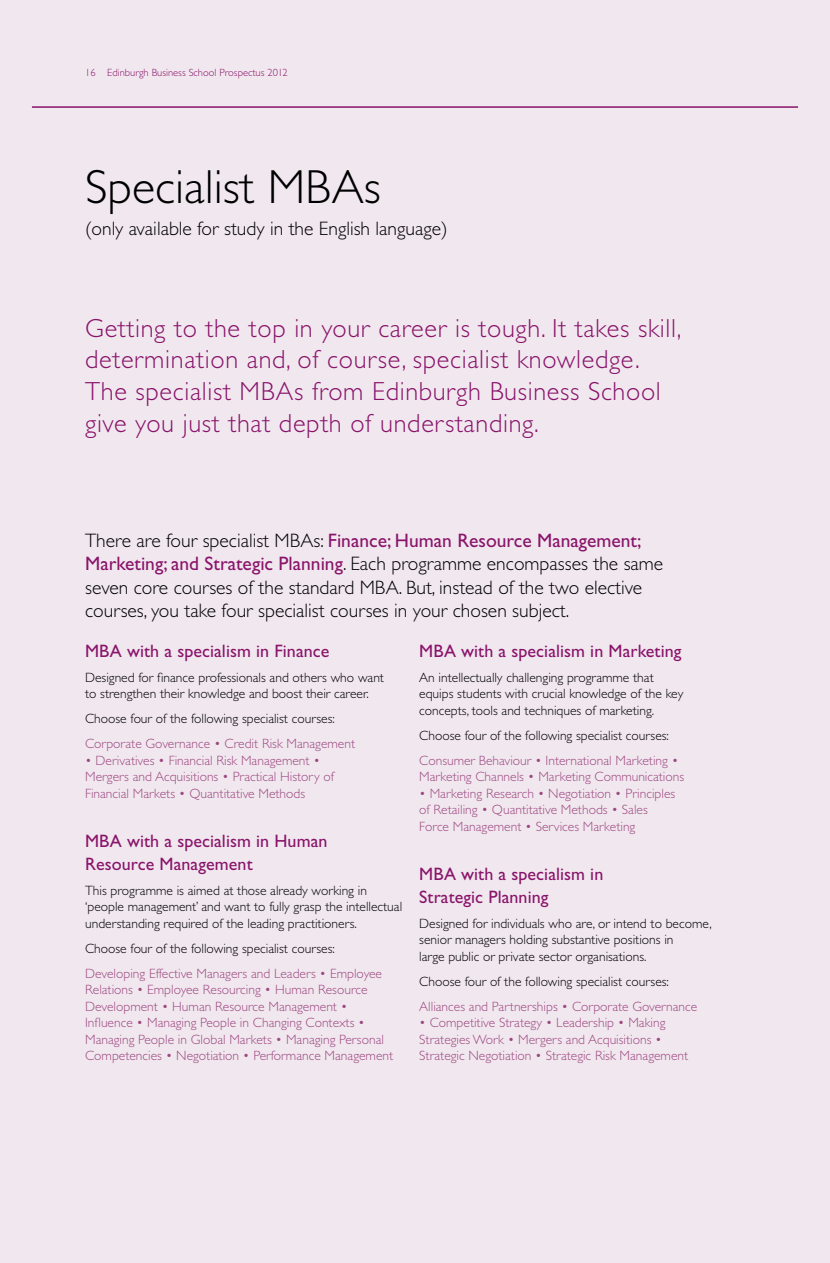
<style>
.page{position:relative;width:830px;height:1263px;background:#fff}
.page>*{position:absolute;margin:0;border:0;box-sizing:border-box;transform-origin:0 0}
.t1{font:300 48px "Gill Sans Std";color:#000}
.t2{font:300 26.25px/31.8px "Gill Sans Std";letter-spacing:.025em;color:#89146a}
.t3{font:300 19.5px/23.4px "Gill Sans Std";color:#000}
.t4{font:18px/22.5px "Gill Sans Std";letter-spacing:.005em;color:#89146a}
.t5{font:300 13.5px/16.5px "Gill Sans Std";color:#9d4881}
.t6{font:300 13.5px/16.5px "Gill Sans Std";color:#000}
.t7{font:300 10.5px "Gill Sans Std";color:#89146a}
.s1{font-weight:400;color:#89146a}
</style>
<div class="page">
<div style="left:0;top:0;width:829px;height:1263px;background:#f1e8ef"></div>
<hr style="left:32px;top:106px;width:765px;height:2px;background:#89146a">
<p class="t7" style="left:85px;top:67px;width:204px">16 Edinburgh Business School Prospectus 2012</p>
<h1 class="t1" style="left:85px;top:160px;width:297px">Specialist MBAs</h1>
<h3 class="t3" style="left:85px;top:217px;width:364px">(only available for study in the English language)</h3>
<h2 class="t2" style="left:85px;top:312px;width:597px">Getting to the top in your career is tough. It takes skill, determination and, of course, specialist knowledge.<br>The specialist MBAs from Edinburgh Business School give you just that depth of understanding.</h2>
<p class="t3" style="left:85px;top:529px;width:579px">There are four specialist MBAs: <span class="s1">Finance; Human Resource Management; Marketing; and Strategic Planning</span>. Each programme encompasses the same seven core courses of the standard MBA. But, instead of the two elective courses, you take four specialist courses in your chosen subject.</p>
<h3 class="t4" style="left:85px;top:639px;width:246px">MBA with a specialism in Finance</h3>
<p class="t6" style="left:85px;top:669px;width:300px">Designed for finance professionals and others who want to strengthen their knowledge and boost their career.</p>
<p class="t6" style="left:85px;top:710px;width:251px">Choose four of the following specialist courses:</p>
<p class="t5" style="left:85px;top:735px;width:271px">Corporate Governance • Credit Risk Management</p>
<p class="t5" style="left:85px;top:752px;width:250px">• Derivatives • Financial Risk Management •<br>Mergers and Acquisitions • Practical History of<br>Financial Markets • Quantitative Methods</p>
<h3 class="t4" style="left:85px;top:830px;width:244px">MBA with a specialism in Human<br>Resource Management</h3>
<p class="t6" style="left:85px;top:882px;width:318px">This programme is aimed at those already working in ‘people management’ and want to fully grasp the intellectual understanding required of the leading practitioners.</p>
<p class="t6" style="left:85px;top:940px;width:251px">Choose four of the following specialist courses:</p>
<p class="t5" style="left:85px;top:965px;width:309px">Developing Effective Managers and Leaders • Employee Relations • Employee Resourcing • Human Resource Development • Human Resource Management • Influence • Managing People in Changing Contexts • Managing People in Global Markets • Managing Personal Competencies • Negotiation • Performance Management</p>
<h3 class="t4" style="left:419px;top:639px;width:264px">MBA with a specialism in Marketing</h3>
<p class="t6" style="left:419px;top:669px;width:265px">An intellectually challenging programme that equips students with crucial knowledge of the key concepts, tools and techniques of marketing.</p>
<p class="t6" style="left:419px;top:727px;width:251px">Choose four of the following specialist courses:</p>
<p class="t5" style="left:419px;top:752px;width:266px">Consumer Behaviour • International Marketing •<br>Marketing Channels • Marketing Communications</p>
<p class="t5" style="left:419px;top:785px;width:257px">• Marketing Research • Negotiation • Principles of Retailing • Quantitative Methods • Sales<br>Force Management • Services Marketing</p>
<h3 class="t4" style="left:419px;top:863px;width:185px">MBA with a specialism in<br>Strategic Planning</h3>
<p class="t6" style="left:419px;top:915px;width:294px">Designed for individuals who are, or intend to become, senior managers holding substantive positions in<br>large public or private sector organisations.</p>
<p class="t6" style="left:419px;top:973px;width:251px">Choose four of the following specialist courses:</p>
<p class="t5" style="left:419px;top:998px;width:279px">Alliances and Partnerships • Corporate Governance</p>
<p class="t5" style="left:419px;top:1014px;width:270px">• Competitive Strategy • Leadership • Making<br>Strategies Work • Mergers and Acquisitions •<br>Strategic Negotiation • Strategic Risk Management</p>
</div>
